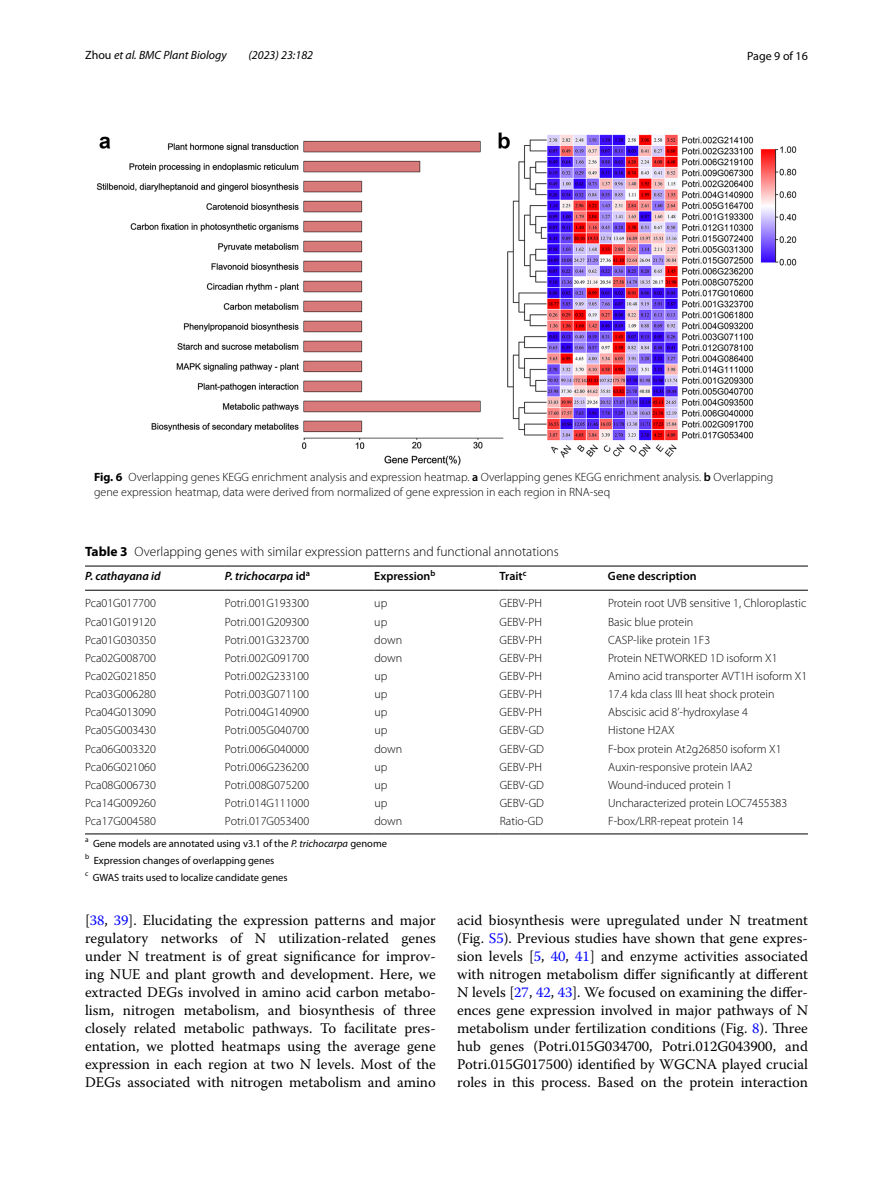
<style>
.page{position:relative;width:893px;height:1187px;background:#fff}
.page>*{position:absolute;margin:0;border:0;box-sizing:border-box;transform-origin:0 0}
.t1{font:14.7px/18px "Warnock Pro";color:#000;text-align:justify}
.t2{font:300 13.5px "Myriad Pro";color:#000}
.t3{font:300 12px/15px "Myriad Pro";color:#000}
.t4{font:italic 12px "Myriad Pro";color:#000}
.t5{font:600 12px "Myriad Pro";color:#000}
.t6{font:italic 600 12px "Myriad Pro";color:#000}
.t7{font:12px "Myriad Pro";color:#000}
.t8{font:10.5px/17px "Myriad Pro";color:#000}
.s1{font-style:normal}
.s2{font-weight:700}
.s3{font-weight:600}
.s4{font-style:italic}
.s5{color:#00f}
</style>
<div class="page">
<img style="left:96px;top:133px;width:701px;height:333px">
<hr style="left:85px;top:565px;width:140px;height:1px;background:#000">
<hr style="left:85px;top:590px;width:140px;height:1px;background:#000">
<hr style="left:225px;top:565px;width:149px;height:1px;background:#000">
<hr style="left:225px;top:590px;width:149px;height:1px;background:#000">
<hr style="left:374px;top:565px;width:125px;height:1px;background:#000">
<hr style="left:374px;top:590px;width:125px;height:1px;background:#000">
<hr style="left:499px;top:565px;width:109px;height:1px;background:#000">
<hr style="left:499px;top:590px;width:109px;height:1px;background:#000">
<hr style="left:608px;top:565px;width:200px;height:1px;background:#000">
<hr style="left:608px;top:590px;width:200px;height:1px;background:#000">
<hr style="left:85px;top:833px;width:140px;height:1px;background:#000">
<hr style="left:225px;top:833px;width:149px;height:1px;background:#000">
<hr style="left:374px;top:833px;width:125px;height:1px;background:#000">
<hr style="left:499px;top:833px;width:109px;height:1px;background:#000">
<hr style="left:608px;top:833px;width:200px;height:1px;background:#000">
<p class="t4" style="left:85px;top:48px;width:143px"><span class="s1">Zhou</span> et al. BMC Plant Biology</p>
<p class="t4" style="left:248px;top:48px;width:66px">(2023) 23:182</p>
<p class="t7" style="left:747px;top:48px;width:62px">Page 9 of 16</p>
<p class="t3" style="left:94px;top:469px;width:681px"><span class="s2">Fig. 6</span> Overlapping genes KEGG enrichment analysis and expression heatmap. <span class="s3">a</span> Overlapping genes KEGG enrichment analysis. <span class="s3">b</span> Overlapping gene expression heatmap, data were derived from normalized of gene expression in each region in RNA-seq</p>
<p class="t2" style="left:85px;top:544px;width:475px"><span class="s2">Table 3</span> Overlapping genes with similar expression patterns and functional annotations</p>
<p class="t6" style="left:85px;top:568px;width:77px">P. cathayana id</p>
<p class="t6" style="left:225px;top:568px;width:87px">P. trichocarpa <span class="s1">id</span><sup>a</sup></p>
<p class="t5" style="left:374px;top:568px;width:63px">Expression<sup>b</sup></p>
<p class="t5" style="left:499px;top:568px;width:28px">Trait<sup>c</sup></p>
<p class="t5" style="left:608px;top:568px;width:90px">Gene description</p>
<p class="t3" style="left:85px;top:596px;width:72px">Pca01G017700</p>
<p class="t3" style="left:225px;top:596px;width:86px">Potri.001G193300</p>
<p class="t3" style="left:374px;top:596px;width:14px">up</p>
<p class="t3" style="left:500px;top:596px;width:44px">GEBV-PH</p>
<p class="t3" style="left:608px;top:596px;width:200px">Protein root UVB sensitive 1, Chloroplastic</p>
<p class="t3" style="left:85px;top:614px;width:72px">Pca01G019120</p>
<p class="t3" style="left:225px;top:614px;width:86px">Potri.001G209300</p>
<p class="t3" style="left:374px;top:614px;width:14px">up</p>
<p class="t3" style="left:500px;top:614px;width:44px">GEBV-PH</p>
<p class="t3" style="left:608px;top:614px;width:87px">Basic blue protein</p>
<p class="t3" style="left:85px;top:632px;width:72px">Pca01G030350</p>
<p class="t3" style="left:225px;top:632px;width:86px">Potri.001G323700</p>
<p class="t3" style="left:374px;top:632px;width:29px">down</p>
<p class="t3" style="left:500px;top:632px;width:44px">GEBV-PH</p>
<p class="t3" style="left:608px;top:632px;width:104px">CASP-like protein 1F3</p>
<p class="t3" style="left:85px;top:650px;width:72px">Pca02G008700</p>
<p class="t3" style="left:225px;top:650px;width:86px">Potri.002G091700</p>
<p class="t3" style="left:374px;top:650px;width:29px">down</p>
<p class="t3" style="left:500px;top:650px;width:44px">GEBV-PH</p>
<p class="t3" style="left:608px;top:650px;width:171px">Protein NETWORKED 1D isoform X1</p>
<p class="t3" style="left:85px;top:668px;width:72px">Pca02G021850</p>
<p class="t3" style="left:225px;top:668px;width:86px">Potri.002G233100</p>
<p class="t3" style="left:374px;top:668px;width:14px">up</p>
<p class="t3" style="left:500px;top:668px;width:44px">GEBV-PH</p>
<p class="t3" style="left:608px;top:668px;width:201px">Amino acid transporter AVT1H isoform X1</p>
<p class="t3" style="left:85px;top:686px;width:72px">Pca03G006280</p>
<p class="t3" style="left:225px;top:686px;width:86px">Potri.003G071100</p>
<p class="t3" style="left:374px;top:686px;width:14px">up</p>
<p class="t3" style="left:500px;top:686px;width:44px">GEBV-PH</p>
<p class="t3" style="left:608px;top:686px;width:168px">17.4 kda class III heat shock protein</p>
<p class="t3" style="left:85px;top:705px;width:72px">Pca04G013090</p>
<p class="t3" style="left:225px;top:705px;width:86px">Potri.004G140900</p>
<p class="t3" style="left:374px;top:705px;width:14px">up</p>
<p class="t3" style="left:500px;top:705px;width:44px">GEBV-PH</p>
<p class="t3" style="left:608px;top:705px;width:142px">Abscisic acid 8’-hydroxylase 4</p>
<p class="t3" style="left:85px;top:723px;width:72px">Pca05G003430</p>
<p class="t3" style="left:225px;top:723px;width:86px">Potri.005G040700</p>
<p class="t3" style="left:374px;top:723px;width:14px">up</p>
<p class="t3" style="left:500px;top:723px;width:46px">GEBV-GD</p>
<p class="t3" style="left:608px;top:723px;width:68px">Histone H2AX</p>
<p class="t3" style="left:85px;top:741px;width:72px">Pca06G003320</p>
<p class="t3" style="left:225px;top:741px;width:86px">Potri.006G040000</p>
<p class="t3" style="left:374px;top:741px;width:29px">down</p>
<p class="t3" style="left:500px;top:741px;width:46px">GEBV-GD</p>
<p class="t3" style="left:608px;top:741px;width:175px">F-box protein At2g26850 isoform X1</p>
<p class="t3" style="left:85px;top:759px;width:72px">Pca06G021060</p>
<p class="t3" style="left:225px;top:759px;width:86px">Potri.006G236200</p>
<p class="t3" style="left:374px;top:759px;width:14px">up</p>
<p class="t3" style="left:500px;top:759px;width:44px">GEBV-PH</p>
<p class="t3" style="left:608px;top:759px;width:146px">Auxin-responsive protein IAA2</p>
<p class="t3" style="left:85px;top:777px;width:72px">Pca08G006730</p>
<p class="t3" style="left:225px;top:777px;width:86px">Potri.008G075200</p>
<p class="t3" style="left:374px;top:777px;width:14px">up</p>
<p class="t3" style="left:500px;top:777px;width:46px">GEBV-GD</p>
<p class="t3" style="left:608px;top:777px;width:126px">Wound-induced protein 1</p>
<p class="t3" style="left:85px;top:795px;width:72px">Pca14G009260</p>
<p class="t3" style="left:225px;top:795px;width:86px">Potri.014G111000</p>
<p class="t3" style="left:374px;top:795px;width:14px">up</p>
<p class="t3" style="left:500px;top:795px;width:46px">GEBV-GD</p>
<p class="t3" style="left:608px;top:795px;width:181px">Uncharacterized protein LOC7455383</p>
<p class="t3" style="left:85px;top:814px;width:72px">Pca17G004580</p>
<p class="t3" style="left:225px;top:814px;width:86px">Potri.017G053400</p>
<p class="t3" style="left:374px;top:814px;width:29px">down</p>
<p class="t3" style="left:500px;top:814px;width:45px">Ratio-GD</p>
<p class="t3" style="left:608px;top:814px;width:137px">F-box/LRR-repeat protein 14</p>
<p class="t8" style="left:85px;top:834px;width:304px"><sup>a</sup> Gene models are annotated using v3.1 of the <span class="s4">P. trichocarpa</span> genome <sup>b</sup> Expression changes of overlapping genes<br><sup>c</sup> GWAS traits used to localize candidate genes</p>
<p class="t1" style="left:85px;top:910px;width:352px">[<span class="s5">38</span>, <span class="s5">39</span>]. Elucidating the expression patterns and major regulatory networks of N utilization-related genes under N treatment is of great significance for improv&shy;ing NUE and plant growth and development. Here, we extracted DEGs involved in amino acid carbon metabo&shy;lism, nitrogen metabolism, and biosynthesis of three closely related metabolic pathways. To facilitate pres&shy;entation, we plotted heatmaps using the average gene expression in each region at two N levels. Most of the DEGs associated with nitrogen metabolism and amino</p>
<p class="t1" style="left:457px;top:910px;width:352px">acid biosynthesis were upregulated under N treatment (Fig. <span class="s5">S5</span>). Previous studies have shown that gene expres&shy;sion levels [<span class="s5">5</span>, <span class="s5">40</span>, <span class="s5">41</span>] and enzyme activities associated with nitrogen metabolism differ significantly at different N levels [<span class="s5">27</span>, <span class="s5">42</span>, <span class="s5">43</span>]. We focused on examining the differ&shy;ences gene expression involved in major pathways of N metabolism under fertilization conditions (Fig. <span class="s5">8</span>). Three hub genes (Potri.015G034700, Potri.012G043900, and Potri.015G017500) identified by WGCNA played crucial roles in this process. Based on the protein interaction</p>
</div>
